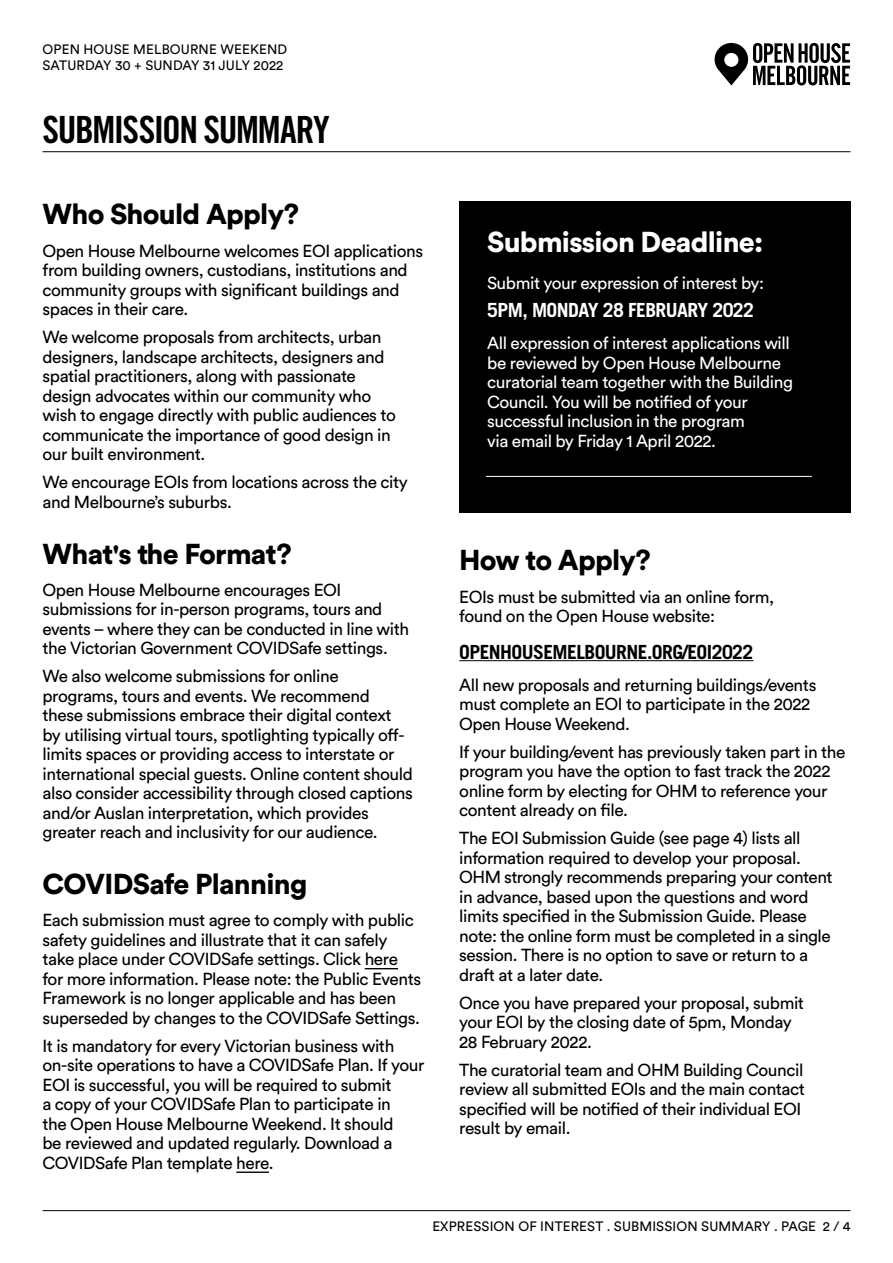
<style>
.page{position:relative;width:893px;height:1263px;background:#fff}
.page>*{position:absolute;margin:0;border:0;box-sizing:border-box;transform-origin:0 0}
.t1{font:37.5px "Trade Gothic LT Std Bd Cn 20";letter-spacing:-.04em;color:#000}
.t2{font:900 28.5px "Circular Pro";letter-spacing:-.025em;color:#000}
.t3{font:900 28.5px "Circular Pro";letter-spacing:-.025em;color:#fff}
.t4{font:700 19.5px "Trade Gothic LT Std";letter-spacing:-.03em;color:#000}
.t5{font:700 19.5px "Trade Gothic LT Std";letter-spacing:-.03em;color:#fff}
.t6{font:17.25px/19.5px "Circular Pro";letter-spacing:-.025em;color:#000}
.t7{font:17.25px/19.5px "Circular Pro";letter-spacing:-.025em;color:#fff}
.t8{font:13.5px/16.2px "Circular Pro";letter-spacing:.01em;color:#000}
</style>
<div class="page">
<div style="left:459px;top:201px;width:391px;height:312px;background:#000"></div>
<hr style="left:486px;top:476px;width:326px;height:1px;background:#fff">
<hr style="left:43px;top:1210px;width:807px;height:1px;background:#000">
<hr style="left:459px;top:660px;width:294px;height:1px;background:#000">
<svg style="left:715px;top:43px;width:135px;height:42px"></svg>
<hr style="left:43px;top:151px;width:807px;height:1px;background:#000">
<hr style="left:365px;top:968px;width:33px;height:1px;background:#000">
<hr style="left:236px;top:1171px;width:33px;height:2px;background:#000">
<p class="t8" style="left:43px;top:40px;width:246px">OPEN HOUSE MELBOURNE WEEKEND<br>SATURDAY 30 + SUNDAY 31 JULY 2022</p>
<h1 class="t1" style="left:43px;top:107px;width:289px">SUBMISSION SUMMARY</h1>
<h2 class="t2" style="left:43px;top:195px;width:258px">Who Should Apply?</h2>
<p class="t6" style="left:43px;top:240px;width:382px">Open House Melbourne welcomes EOI applications from building owners, custodians, institutions and community groups with significant buildings and spaces in their care.</p>
<p class="t6" style="left:43px;top:327px;width:355px">We welcome proposals from architects, urban designers, landscape architects, designers and spatial practitioners, along with passionate design advocates within our community who wish to engage directly with public audiences to communicate the importance of good design in our built environment.</p>
<p class="t6" style="left:43px;top:472px;width:367px">We encourage EOIs from locations across the city and Melbourne’s suburbs.</p>
<h2 class="t2" style="left:43px;top:534px;width:251px">What's the Format?</h2>
<p class="t6" style="left:43px;top:579px;width:368px">Open House Melbourne encourages EOI submissions for in-person programs, tours and events – where they can be conducted in line with the Victorian Government COVIDSafe settings.</p>
<p class="t6" style="left:43px;top:666px;width:372px">We also welcome submissions for online programs, tours and events. We recommend these submissions embrace their digital context by utilising virtual tours, spotlighting typically off&shy;limits spaces or providing access to interstate or international special guests. Online content should also consider accessibility through closed captions and/or Auslan interpretation, which provides greater reach and inclusivity for our audience.</p>
<h2 class="t2" style="left:43px;top:864px;width:266px">COVIDSafe Planning</h2>
<p class="t6" style="left:43px;top:910px;width:380px">Each submission must agree to comply with public safety guidelines and illustrate that it can safely take place under COVIDSafe settings. Click here for more information. Please note: the Public Events Framework is no longer applicable and has been superseded by changes to the COVIDSafe Settings.</p>
<p class="t6" style="left:43px;top:1035px;width:383px">It is mandatory for every Victorian business with on-site operations to have a COVIDSafe Plan. If your EOI is successful, you will be required to submit<br>a copy of your COVIDSafe Plan to participate in<br>the Open House Melbourne Weekend. It should<br>be reviewed and updated regularly. Download a COVIDSafe Plan template here.</p>
<h2 class="t3" style="left:487px;top:223px;width:278px">Submission Deadline:</h2>
<p class="t7" style="left:487px;top:272px;width:278px">Submit your expression of interest by:</p>
<p class="t5" style="left:487px;top:298px;width:268px">5PM, MONDAY 28 FEBRUARY 2022</p>
<p class="t7" style="left:487px;top:333px;width:307px">All expression of interest applications will be reviewed by Open House Melbourne curatorial team together with the Building Council. You will be notified of your successful inclusion in the program<br>via email by Friday 1 April 2022.</p>
<h2 class="t2" style="left:459px;top:540px;width:193px">How to Apply?</h2>
<p class="t6" style="left:459px;top:586px;width:317px">EOIs must be submitted via an online form, found on the Open House website:</p>
<p class="t4" style="left:459px;top:640px;width:296px">OPENHOUSEMELBOURNE.ORG/EOI2022</p>
<p class="t6" style="left:459px;top:674px;width:359px">All new proposals and returning buildings/events must complete an EOI to participate in the 2022<br>Open House Weekend.</p>
<p class="t6" style="left:459px;top:741px;width:388px">If your building/event has previously taken part in the program you have the option to fast track the 2022 online form by electing for OHM to reference your content already on file.</p>
<p class="t6" style="left:459px;top:828px;width:375px">The EOI Submission Guide (see page 4) lists all information required to develop your proposal.<br>OHM strongly recommends preparing your content in advance, based upon the questions and word limits specified in the Submission Guide. Please note: the online form must be completed in a single session. There is no option to save or return to a draft at a later date.</p>
<p class="t6" style="left:459px;top:992px;width:346px">Once you have prepared your proposal, submit your EOI by the closing date of 5pm, Monday<br>28 February 2022.</p>
<p class="t6" style="left:459px;top:1059px;width:347px">The curatorial team and OHM Building Council review all submitted EOIs and the main contact specified will be notified of their individual EOI result by email.</p>
<p class="t8" style="left:432px;top:1218px;width:420px">EXPRESSION OF INTEREST . SUBMISSION SUMMARY . PAGE 2 / 4</p>
</div>
